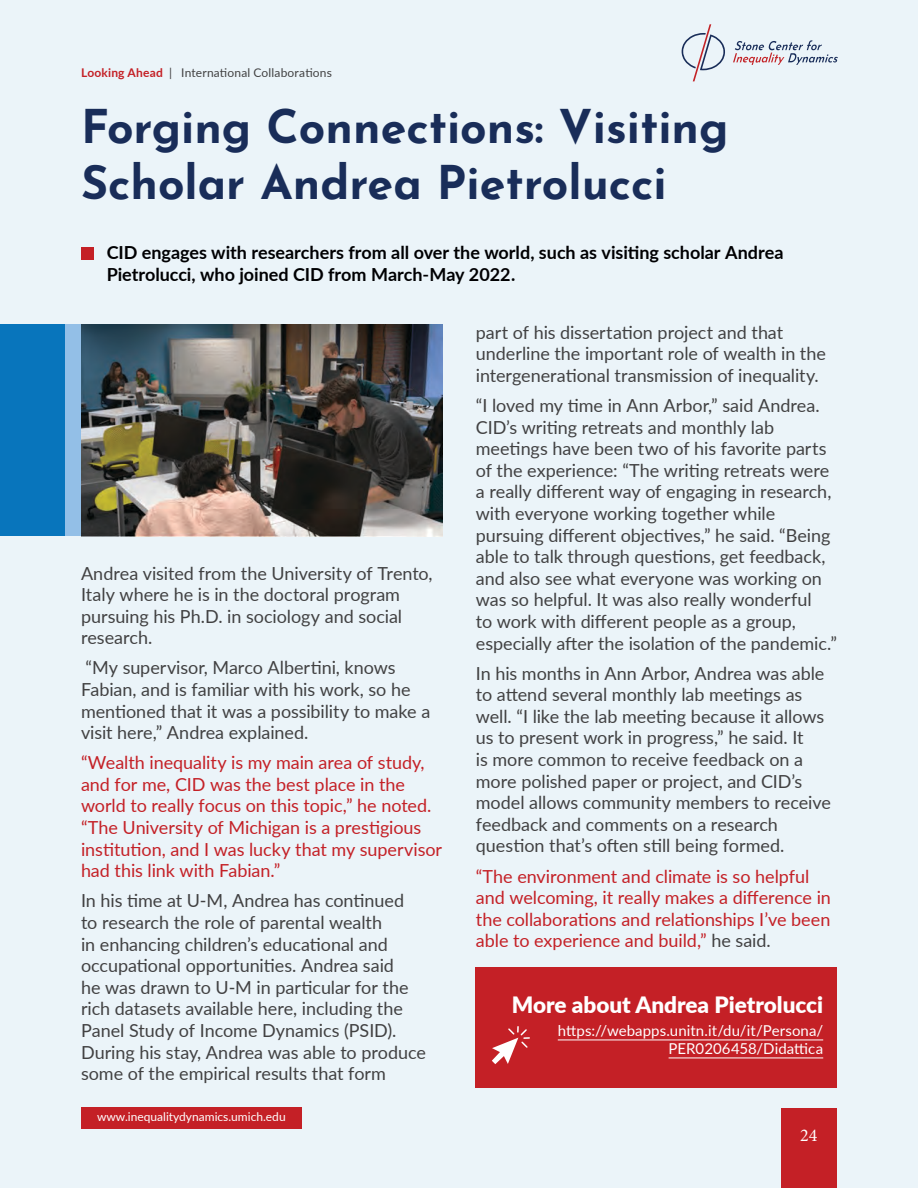
<style>
.page{position:relative;width:918px;height:1188px;background:#ebf4f9}
.page>*{position:absolute;margin:0;border:0;box-sizing:border-box;transform-origin:0 0}
.t1{font:700 46.5px/55.8px "Josefin Sans";color:#192d59}
.t2{font:900 22.5px "Lato";color:#fff}
.t3{font:18px/21.6px "Lato";letter-spacing:-.005em;color:#414142}
.t4{font:18px/21.6px "Lato";letter-spacing:-.005em;color:#c42026}
.t5{font:700 18px/21.6px "Lato";color:#000002}
.t6{font:18px "Minion Pro";color:#fff}
.t7{font:15px/18px "Lato";letter-spacing:.005em;color:#fff;text-align:right}
.t8{font:12px "Lato";letter-spacing:.015em;color:#414142}
.t9{font:12px "Lato";color:#fff}
.s1{font-weight:700;color:#c42026}
.s2{color:#414142}
</style>
<div class="page">
<div style="left:476px;top:967px;width:361px;height:121px;background:#c42026"></div>
<div style="left:81px;top:247px;width:13px;height:13px;background:#c42026"></div>
<div style="left:781px;top:1108px;width:56px;height:80px;background:#c42026"></div>
<svg style="left:682px;top:24px;width:43px;height:57px"></svg>
<svg style="left:733px;top:40px;width:105px;height:25px"></svg>
<div style="left:81px;top:1107px;width:221px;height:21px;background:#c42026"></div>
<svg style="left:492px;top:1027px;width:37px;height:37px"></svg>
<hr style="left:558px;top:1040px;width:265px;height:1px;background:#fff">
<hr style="left:669px;top:1058px;width:154px;height:1px;background:#fff">
<div style="left:0;top:324px;width:173px;height:212px;background:#0875bc"></div>
<div style="left:65px;top:324px;width:16px;height:212px;background:#93bfe7"></div>
<img style="left:81px;top:324px;width:362px;height:212px">
<p class="t8" style="left:81px;top:64px;width:252px"><span class="s1">Looking Ahead</span> | International Collaborations</p>
<h1 class="t1" style="left:81px;top:92px;width:649px">Forging Connections: Visiting<br>Scholar Andrea Pietrolucci</h1>
<p class="t5" style="left:107px;top:241px;width:678px">CID engages with researchers from all over the world, such as visiting scholar Andrea<br>Pietrolucci, who joined CID from March-May 2022.</p>
<p class="t3" style="left:81px;top:561px;width:353px">Andrea visited from the University of Trento, Italy where he is in the doctoral program pursuing his Ph.D. in sociology and social research.</p>
<p class="t3" style="left:81px;top:656px;width:351px">“My supervisor, Marco Albertini, knows Fabian, and is familiar with his work, so he mentioned that it was a possibility to make a visit here,” Andrea explained.</p>
<p class="t4" style="left:81px;top:751px;width:363px">“Wealth inequality is my main area of study, and for me, CID was the best place in the world to really focus on this topic,” he noted. “The University of Michigan is a prestigious institution, and I was lucky that my supervisor had this link with Fabian.”</p>
<p class="t3" style="left:81px;top:889px;width:347px">In his time at U-M, Andrea has continued<br>to research the role of parental wealth<br>in enhancing children’s educational and occupational opportunities. Andrea said<br>he was drawn to U-M in particular for the rich datasets available here, including the Panel Study of Income Dynamics (PSID).<br>During his stay, Andrea was able to produce some of the empirical results that form</p>
<p class="t9" style="left:97px;top:1108px;width:190px">www.inequalitydynamics.umich.edu</p>
<p class="t3" style="left:476px;top:321px;width:352px">part of his dissertation project and that underline the important role of wealth in the intergenerational transmission of inequality.</p>
<p class="t3" style="left:476px;top:394px;width:363px">“I loved my time in Ann Arbor,” said Andrea.<br>CID’s writing retreats and monthly lab meetings have been two of his favorite parts of the experience: “The writing retreats were a really different way of engaging in research, with everyone working together while pursuing different objectives,” he said. “Being able to talk through questions, get feedback, and also see what everyone was working on was so helpful. It was also really wonderful<br>to work with different people as a group, especially after the isolation of the pandemic.”</p>
<p class="t3" style="left:476px;top:662px;width:357px">In his months in Ann Arbor, Andrea was able to attend several monthly lab meetings as well. “I like the lab meeting because it allows us to present work in progress,” he said. It<br>is more common to receive feedback on a more polished paper or project, and CID’s model allows community members to receive feedback and comments on a research question that’s often still being formed.</p>
<p class="t4" style="left:476px;top:864px;width:357px">“The environment and climate is so helpful and welcoming, it really makes a difference in the collaborations and relationships I’ve been able to experience and build,” <span class="s2">he said.</span></p>
<p class="t2" style="left:512px;top:988px;width:313px">More about Andrea Pietrolucci</p>
<p class="t7" style="left:558px;top:1021px;width:267px">https://webapps.unitn.it/du/it/Persona/<br>PER0206458/Didattica</p>
<p class="t6" style="left:800px;top:1123px;width:19px">24</p>
</div>
